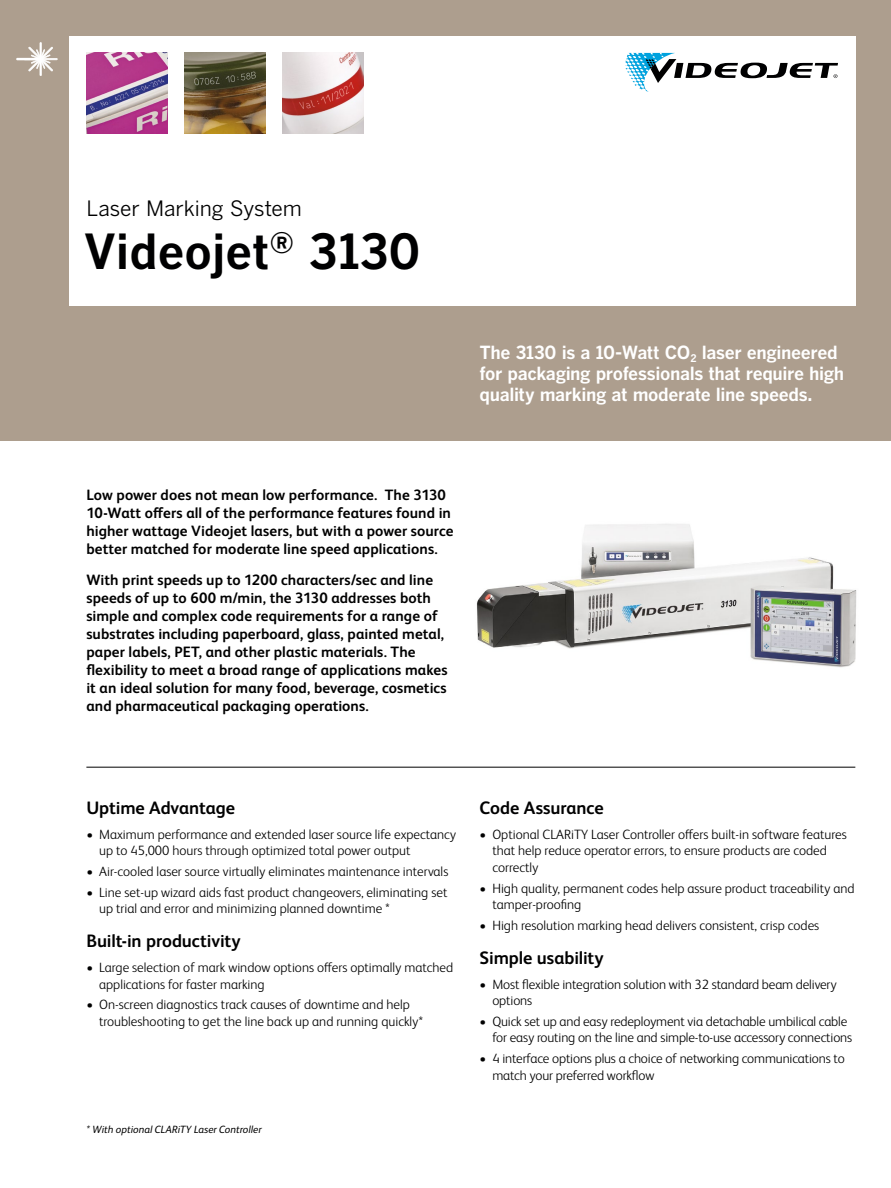
<style>
.page{position:relative;width:891px;height:1188px;background:#fff}
.page>*{position:absolute;margin:0;border:0;box-sizing:border-box;transform-origin:0 0}
.t1{font:700 48px "Benton Gothic";color:#000001}
.t2{font:21px "Benton Gothic";letter-spacing:-.005em;color:#000001}
.t3{font:700 18px/21px "Benton Gothic";letter-spacing:-.02em;color:#fff}
.t4{font:700 18px "FS Albert Pro";letter-spacing:-.005em;color:#000001}
.t5{font:700 15px/18px "FS Albert Pro";letter-spacing:.005em;color:#000001}
.t6{font:300 13.5px/16.5px "FS Albert Pro";color:#000001}
.t7{font:italic 10.5px "FS Albert Pro";color:#000001}
</style>
<div class="page">
<div style="left:0;top:0;width:891px;height:441px;background:#ad9e8e"></div>
<div style="left:69px;top:36px;width:786px;height:270px;background:#fff"></div>
<hr style="left:16px;top:58px;width:26px;height:2px;background:#fff">
<hr style="left:24px;top:58px;width:34px;height:2px;background:#fff">
<hr style="left:40px;top:42px;width:2px;height:34px;background:#fff">
<svg style="left:28px;top:47px;width:25px;height:24px"></svg>
<svg style="left:625px;top:53px;width:213px;height:39px"></svg>
<hr style="left:86px;top:767px;width:769px;height:1px;background:#000001">
<img style="left:185px;top:53px;width:81px;height:81px">
<img style="left:476px;top:524px;width:381px;height:144px">
<img style="left:283px;top:53px;width:81px;height:81px">
<img style="left:86px;top:53px;width:81px;height:81px">
<h2 class="t2" style="left:86px;top:197px;width:217px">Laser Marking System</h2>
<h1 class="t1" style="left:84px;top:224px;width:339px">Videojet<sup>®</sup> 3130</h1>
<h3 class="t3" style="left:480px;top:342px;width:366px">The 3130 is a 10-Watt CO<sub>2</sub> laser engineered for packaging professionals that require high quality marking at moderate line speeds.</h3>
<p class="t5" style="left:86px;top:485px;width:369px">Low power does not mean low performance. The 3130<br>10-Watt offers all of the performance features found in higher wattage Videojet lasers, but with a power source better matched for moderate line speed applications.</p>
<p class="t5" style="left:86px;top:570px;width:363px">With print speeds up to 1200 characters/sec and line speeds of up to 600 m/min, the 3130 addresses both simple and complex code requirements for a range of substrates including paperboard, glass, painted metal, paper labels, PET, and other plastic materials. The flexibility to meet a broad range of applications makes it an ideal solution for many food, beverage, cosmetics and pharmaceutical packaging operations.</p>
<h3 class="t4" style="left:86px;top:795px;width:150px">Uptime Advantage</h3>
<p class="t6" style="left:99px;top:825px;width:359px;text-indent:-13px">• Maximum performance and extended laser source life expectancy up to 45,000 hours through optimized total power output</p>
<p class="t6" style="left:86px;top:862px;width:363px">• Air-cooled laser source virtually eliminates maintenance intervals</p>
<p class="t6" style="left:99px;top:883px;width:350px;text-indent:-13px">• Line set-up wizard aids fast product changeovers, eliminating set up trial and error and minimizing planned downtime *</p>
<h3 class="t4" style="left:86px;top:928px;width:156px">Built-in productivity</h3>
<p class="t6" style="left:99px;top:958px;width:356px;text-indent:-13px">• Large selection of mark window options offers optimally matched applications for faster marking</p>
<p class="t6" style="left:99px;top:996px;width:325px;text-indent:-13px">• On-screen diagnostics track causes of downtime and help troubleshooting to get the line back up and running quickly*</p>
<p class="t7" style="left:86px;top:1122px;width:177px">* With optional CLARiTY Laser Controller</p>
<h3 class="t4" style="left:480px;top:795px;width:125px">Code Assurance</h3>
<p class="t6" style="left:492px;top:825px;width:356px;text-indent:-13px">• Optional CLARiTY Laser Controller offers built-in software features that help reduce operator errors, to ensure products are coded correctly</p>
<p class="t6" style="left:492px;top:879px;width:364px;text-indent:-13px">• High quality, permanent codes help assure product traceability and tamper-proofing</p>
<p class="t6" style="left:480px;top:916px;width:341px">• High resolution marking head delivers consistent, crisp codes</p>
<h3 class="t4" style="left:480px;top:945px;width:126px">Simple usability</h3>
<p class="t6" style="left:492px;top:975px;width:346px;text-indent:-13px">• Most flexible integration solution with 32 standard beam delivery options</p>
<p class="t6" style="left:492px;top:1012px;width:361px;text-indent:-13px">• Quick set up and easy redeployment via detachable umbilical cable for easy routing on the line and simple-to-use accessory connections</p>
<p class="t6" style="left:492px;top:1049px;width:354px;text-indent:-13px">• 4 interface options plus a choice of networking communications to match your preferred workflow</p>
</div>
